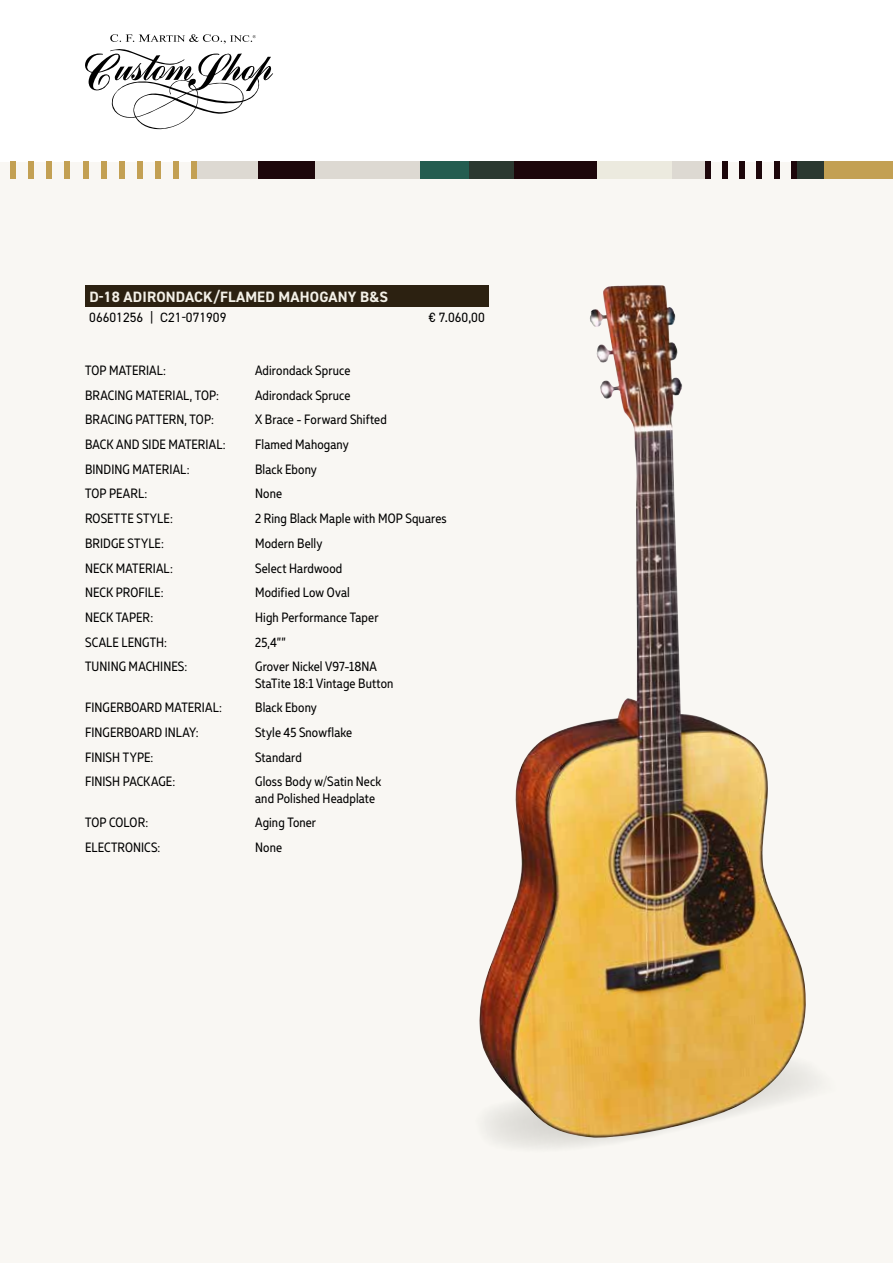
<style>
.page{position:relative;width:893px;height:1263px;background:#fff}
.page>*{position:absolute;margin:0;border:0;box-sizing:border-box;transform-origin:0 0}
.t1{font:700 15px "DIN2014";letter-spacing:.01em;color:#f3f0e7}
.t2{font:13.5px/16.2px "Muller Narrow";letter-spacing:.01em;color:#000}
.t3{font:13.5px "DIN2014";color:#000}
</style>
<div class="page">
<div style="left:0;top:162px;width:893px;height:1101px;background:#f9f7f3"></div>
<svg style="left:85px;top:34px;width:188px;height:95px"></svg>
<div style="left:823px;top:162px;width:70px;height:17px;background:#c3a053"></div>
<div style="left:796px;top:162px;width:27px;height:17px;background:#2b3830"></div>
<div style="left:671px;top:162px;width:34px;height:17px;background:#ddd9d2"></div>
<div style="left:597px;top:162px;width:74px;height:17px;background:#eceadf"></div>
<div style="left:514px;top:162px;width:83px;height:17px;background:#1d070b"></div>
<div style="left:468px;top:162px;width:46px;height:17px;background:#2b3830"></div>
<div style="left:315px;top:162px;width:105px;height:17px;background:#ddd9d2"></div>
<div style="left:258px;top:162px;width:57px;height:17px;background:#1d070b"></div>
<div style="left:197px;top:162px;width:61px;height:17px;background:#ddd9d2"></div>
<div style="left:420px;top:162px;width:48px;height:17px;background:#245d50"></div>
<div style="left:10px;top:162px;width:6px;height:17px;background:#c3a053"></div>
<div style="left:29px;top:162px;width:5px;height:17px;background:#c3a053"></div>
<div style="left:47px;top:162px;width:5px;height:17px;background:#c3a053"></div>
<div style="left:65px;top:162px;width:5px;height:17px;background:#c3a053"></div>
<div style="left:83px;top:162px;width:5px;height:17px;background:#c3a053"></div>
<div style="left:101px;top:162px;width:5px;height:17px;background:#c3a053"></div>
<div style="left:119px;top:162px;width:6px;height:17px;background:#c3a053"></div>
<div style="left:137px;top:162px;width:6px;height:17px;background:#c3a053"></div>
<div style="left:155px;top:162px;width:6px;height:17px;background:#c3a053"></div>
<div style="left:173px;top:162px;width:6px;height:17px;background:#c3a053"></div>
<div style="left:191px;top:162px;width:6px;height:17px;background:#c3a053"></div>
<div style="left:705px;top:162px;width:6px;height:17px;background:#1d070b"></div>
<div style="left:722px;top:162px;width:6px;height:17px;background:#1d070b"></div>
<div style="left:740px;top:162px;width:5px;height:17px;background:#1d070b"></div>
<div style="left:757px;top:162px;width:5px;height:17px;background:#1d070b"></div>
<div style="left:774px;top:162px;width:5px;height:17px;background:#1d070b"></div>
<div style="left:791px;top:162px;width:5px;height:17px;background:#1d070b"></div>
<img style="left:472px;top:285px;width:338px;height:852px">
<div style="left:85px;top:286px;width:404px;height:21px;background:#2c2111"></div>
<p class="t1" style="left:89px;top:287px;width:300px">D-18 ADIRONDACK/FLAMED MAHOGANY B&amp;S</p>
<p class="t3" style="left:89px;top:309px;width:139px">06601256 | C21-071909</p>
<p class="t3" style="left:429px;top:309px;width:58px">€ 7.060,00</p>
<p class="t2" style="left:85px;top:362px;width:83px">TOP MATERIAL:</p>
<p class="t2" style="left:255px;top:362px;width:97px">Adirondack Spruce</p>
<p class="t2" style="left:85px;top:387px;width:136px">BRACING MATERIAL, TOP:</p>
<p class="t2" style="left:255px;top:387px;width:97px">Adirondack Spruce</p>
<p class="t2" style="left:85px;top:411px;width:130px">BRACING PATTERN, TOP:</p>
<p class="t2" style="left:255px;top:411px;width:133px">X Brace - Forward Shifted</p>
<p class="t2" style="left:85px;top:436px;width:142px">BACK AND SIDE MATERIAL:</p>
<p class="t2" style="left:255px;top:436px;width:95px">Flamed Mahogany</p>
<p class="t2" style="left:85px;top:461px;width:106px">BINDING MATERIAL:</p>
<p class="t2" style="left:255px;top:461px;width:63px">Black Ebony</p>
<p class="t2" style="left:85px;top:486px;width:64px">TOP PEARL:</p>
<p class="t2" style="left:255px;top:486px;width:28px">None</p>
<p class="t2" style="left:85px;top:510px;width:89px">ROSETTE STYLE:</p>
<p class="t2" style="left:255px;top:510px;width:193px">2 Ring Black Maple with MOP Squares</p>
<p class="t2" style="left:85px;top:535px;width:80px">BRIDGE STYLE:</p>
<p class="t2" style="left:255px;top:535px;width:69px">Modern Belly</p>
<p class="t2" style="left:85px;top:560px;width:89px">NECK MATERIAL:</p>
<p class="t2" style="left:255px;top:560px;width:89px">Select Hardwood</p>
<p class="t2" style="left:85px;top:584px;width:80px">NECK PROFILE:</p>
<p class="t2" style="left:255px;top:584px;width:96px">Modified Low Oval</p>
<p class="t2" style="left:85px;top:609px;width:70px">NECK TAPER:</p>
<p class="t2" style="left:255px;top:609px;width:125px">High Performance Taper</p>
<p class="t2" style="left:85px;top:634px;width:84px">SCALE LENGTH:</p>
<p class="t2" style="left:255px;top:634px;width:32px">25,4””</p>
<p class="t2" style="left:85px;top:658px;width:104px">TUNING MACHINES:</p>
<p class="t2" style="left:255px;top:658px;width:140px">Grover Nickel V97-18NA<br>StaTite 18:1 Vintage Button</p>
<p class="t2" style="left:85px;top:699px;width:138px">FINGERBOARD MATERIAL:</p>
<p class="t2" style="left:255px;top:699px;width:63px">Black Ebony</p>
<p class="t2" style="left:85px;top:724px;width:115px">FINGERBOARD INLAY:</p>
<p class="t2" style="left:255px;top:724px;width:99px">Style 45 Snowflake</p>
<p class="t2" style="left:85px;top:749px;width:70px">FINISH TYPE:</p>
<p class="t2" style="left:255px;top:749px;width:48px">Standard</p>
<p class="t2" style="left:85px;top:773px;width:92px">FINISH PACKAGE:</p>
<p class="t2" style="left:255px;top:773px;width:127px">Gloss Body w/Satin Neck and Polished Headplate</p>
<p class="t2" style="left:85px;top:814px;width:65px">TOP COLOR:</p>
<p class="t2" style="left:255px;top:814px;width:63px">Aging Toner</p>
<p class="t2" style="left:85px;top:839px;width:77px">ELECTRONICS:</p>
<p class="t2" style="left:255px;top:839px;width:28px">None</p>
</div>
